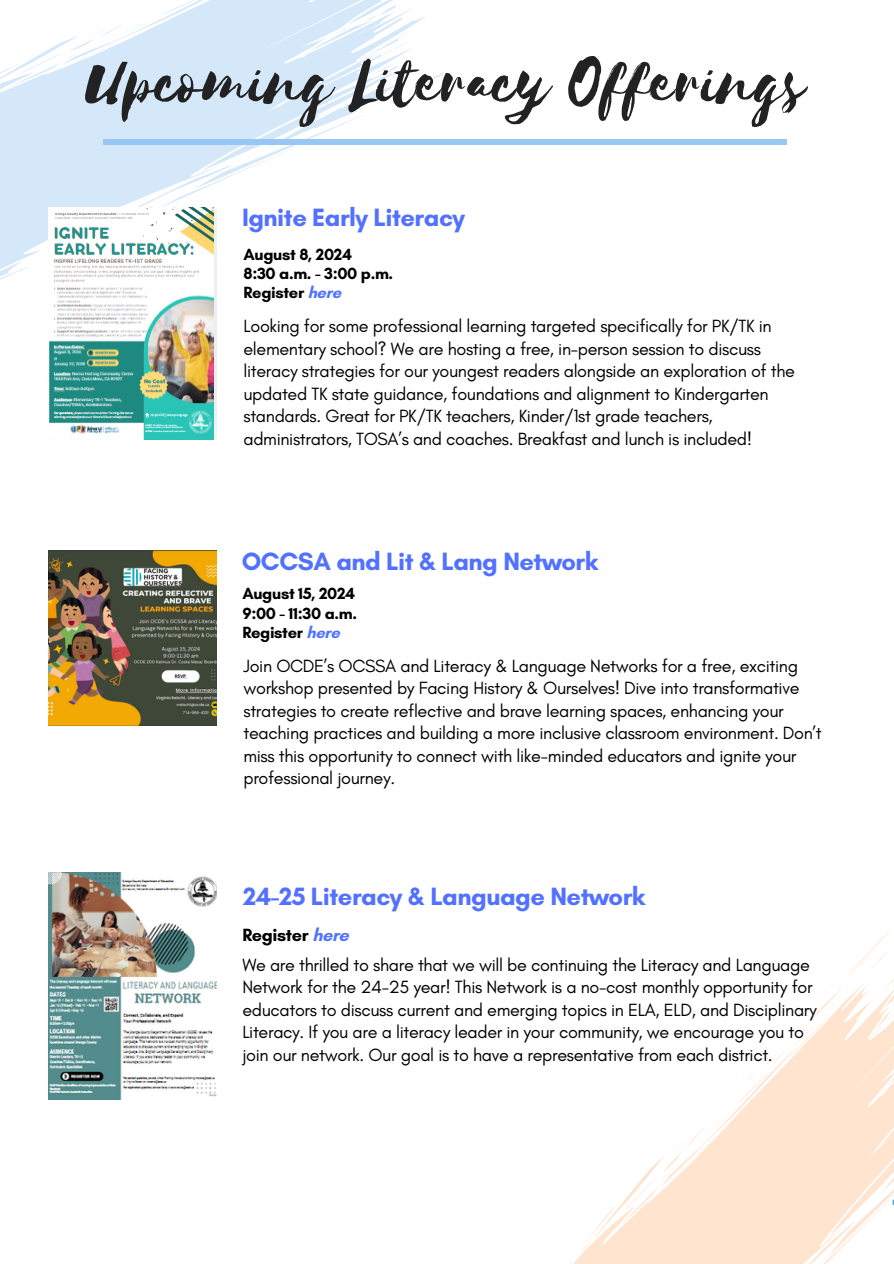
<style>
.page{position:relative;width:894px;height:1264px;background:#fff}
.page>*{position:absolute;margin:0;border:0;box-sizing:border-box;transform-origin:0 0}
.t1{font:75px "Selima";color:#222}
.t2{font:700 25.5px "Glacial Indifference";letter-spacing:-.02em;color:#5271ff}
.t3{font:18px/22.5px "Glacial Indifference";letter-spacing:-.02em;color:#000}
.t4{font:700 18px "Glacial Indifference";letter-spacing:-.02em;color:#000}
.t5{font:700 16.5px/19.2px "Glacial Indifference";letter-spacing:-.02em;color:#000}
.s1{color:#5271ff}
</style>
<div class="page">
<svg style="left:0;top:273px;width:14px;height:7px"></svg>
<svg style="left:0;top:239px;width:48px;height:34px;fill:#ddecfa"></svg>
<svg style="left:0;top:0;width:446px;height:239px"></svg>
<svg style="left:571px;top:929px;width:322px;height:334px"></svg>
<div style="left:103px;top:139px;width:683px;height:6px;background:#97c7f2"></div>
<img style="left:49px;top:550px;width:168px;height:175px">
<img style="left:49px;top:872px;width:168px;height:227px">
<img style="left:49px;top:208px;width:168px;height:232px">
<p class="t1" style="left:87px;top:41px;width:720px">Upcoming Literacy Offerings</p>
<h2 class="t2" style="left:242px;top:202px;width:224px">Ignite Early Literacy</h2>
<h2 class="t5" style="left:243px;top:244px;width:151px">August 8, 2024<br>8:30 a.m. - 3:00 p.m.<br>Register <span class="s1">here</span></h2>
<h1 class="t3" style="left:243px;top:315px;width:553px">Looking for some professional learning targeted specifically for PK/TK in elementary school? We are hosting a free, in-person session to discuss literacy strategies for our youngest readers alongside an exploration of the updated TK state guidance, foundations and alignment to Kindergarten standards. Great for PK/TK teachers, Kinder/1st grade teachers, administrators, TOSA’s and coaches. Breakfast and lunch is included!</h1>
<h3 class="t2" style="left:242px;top:545px;width:358px">OCCSA and Lit &amp; Lang Network</h3>
<p class="t5" style="left:242px;top:584px;width:116px;text-align:justify">August 15, 2024<br>9:00 - 11:30 a.m.<br>Register <span class="s1">here</span></p>
<p class="t3" style="left:243px;top:654px;width:579px">Join OCDE’s OCSSA and Literacy &amp; Language Networks for a free, exciting workshop presented by Facing History &amp; Ourselves! Dive into transformative strategies to create reflective and brave learning spaces, enhancing your teaching practices and building a more inclusive classroom environment. Don’t miss this opportunity to connect with like-minded educators and ignite your professional journey.</p>
<h3 class="t2" style="left:243px;top:880px;width:403px">24-25 Literacy &amp; Language Network</h3>
<p class="t4" style="left:242px;top:923px;width:108px">Register <span class="s1">here</span></p>
<p class="t3" style="left:242px;top:953px;width:576px">We are thrilled to share that we will be continuing the Literacy and Language Network for the 24-25 year! This Network is a no-cost monthly opportunity for educators to discuss current and emerging topics in ELA, ELD, and Disciplinary Literacy. If you are a literacy leader in your community, we encourage you to join our network. Our goal is to have a representative from each district.</p>
</div>
